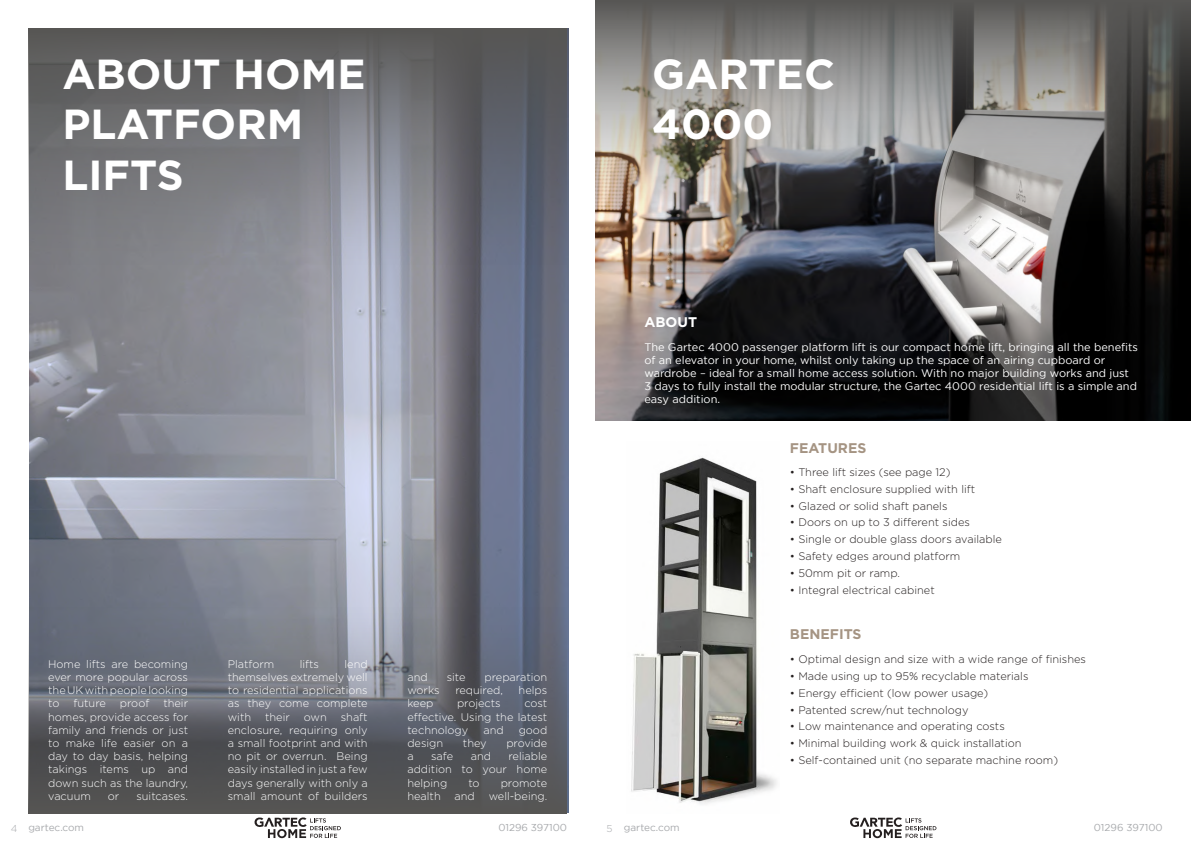
<style>
.page{position:relative;width:1191px;height:842px;background:#fff}
.page>*{position:absolute;margin:0;border:0;box-sizing:border-box;transform-origin:0 0}
.t1{font:700 42px/50.4px "Gotham";color:#fff}
.t2{font:700 14px "Gotham";color:#a59483}
.t3{font:700 14px "Gotham";color:#fff}
.t4{font:300 11px/13.2px "Gotham";color:#fff;text-align:justify}
.t5{font:300 11px "Gotham";color:#241f1f}
.t6{font:11px/13px "Gotham";color:#fff}
.t7{font:10px "Gotham";color:#a7a9ac}
.s1{font-weight:300}
</style>
<div class="page">
<svg style="left:254px;top:817px;width:87px;height:21px"></svg>
<svg style="left:850px;top:817px;width:86px;height:21px"></svg>
<img style="left:595px;top:230px;width:596px;height:191px">
<svg style="left:595px;top:0;width:596px;height:230px;background:#787673"></svg>
<img style="left:30px;top:28px;width:538px;height:785px">
<svg style="left:28px;top:28px;width:539px;height:240px;background:#707277"></svg>
<svg style="left:28px;top:604px;width:539px;height:210px;background:#64676f"></svg>
<img style="left:631px;top:457px;width:146px;height:347px">
<h1 class="t1" style="left:62px;top:49px;width:304px">ABOUT HOME<br>PLATFORM<br>LIFTS</h1>
<h1 class="t1" style="left:652px;top:49px;width:184px">GARTEC<br>4000</h1>
<p class="t3" style="left:644px;top:312px;width:54px">ABOUT</p>
<p class="t6" style="left:644px;top:340px;width:495px">The Gartec 4000 passenger platform lift is our compact home lift, bringing all the benefits of an elevator in your home, whilst only taking up the space of an airing cupboard or wardrobe – ideal for a small home access solution. With no major building works and just 3 days to fully install the modular structure, the Gartec 4000 residential lift is a simple and easy addition.</p>
<p class="t2" style="left:790px;top:438px;width:78px">FEATURES</p>
<p class="t5" style="left:790px;top:465px;width:162px">• Three lift sizes (see page 12)</p>
<p class="t5" style="left:790px;top:482px;width:187px">• Shaft enclosure supplied with lift</p>
<p class="t5" style="left:790px;top:499px;width:159px">• Glazed or solid shaft panels</p>
<p class="t5" style="left:790px;top:515px;width:181px">• Doors on up to 3 different sides</p>
<p class="t5" style="left:790px;top:532px;width:213px">• Single or double glass doors available</p>
<p class="t5" style="left:790px;top:549px;width:172px">• Safety edges around platform</p>
<p class="t5" style="left:790px;top:566px;width:112px">• 50mm pit or ramp.</p>
<p class="t5" style="left:790px;top:583px;width:146px">• Integral electrical cabinet</p>
<p class="t2" style="left:790px;top:624px;width:73px">BENEFITS</p>
<p class="t4" style="left:48px;top:657px;width:141px">Home lifts are becoming ever more popular across the UK with people looking to</p>
<p class="t4" style="left:73px;top:697px;width:34px">future</p>
<p class="t4" style="left:120px;top:697px;width:31px">proof</p>
<p class="t4" style="left:48px;top:697px;width:141px;text-indent:115px">their homes, provide access for family and friends or just to make life easier on a day to day basis, helping takings items up and down such as the laundry, vacuum</p>
<p class="t4" style="left:108px;top:789px;width:13px">or</p>
<p class="t4" style="left:136px;top:789px;width:53px">suitcases.</p>
<p class="t4" style="left:228px;top:657px;width:48px">Platform</p>
<p class="t4" style="left:300px;top:657px;width:21px">lifts</p>
<p class="t4" style="left:228px;top:657px;width:141px;text-indent:117px">lend themselves extremely well to residential applications as they come complete with</p>
<p class="t4" style="left:228px;top:710px;width:141px;text-indent:113px">shaft enclosure, requiring only a small footprint and with no pit or overrun. Being easily installed in just a few days generally with only a small amount of builders</p>
<p class="t4" style="left:265px;top:710px;width:26px">their</p>
<p class="t4" style="left:304px;top:710px;width:24px">own</p>
<p class="t4" style="left:407px;top:670px;width:22px">and</p>
<p class="t4" style="left:447px;top:670px;width:20px">site</p>
<p class="t4" style="left:484px;top:670px;width:64px">preparation</p>
<p class="t4" style="left:407px;top:683px;width:34px">works</p>
<p class="t4" style="left:455px;top:683px;width:49px">required,</p>
<p class="t4" style="left:518px;top:683px;width:30px">helps</p>
<p class="t4" style="left:407px;top:697px;width:27px">keep</p>
<p class="t4" style="left:457px;top:697px;width:45px">projects</p>
<p class="t4" style="left:407px;top:697px;width:141px;text-indent:117px">cost effective. Using the latest technology</p>
<p class="t4" style="left:483px;top:723px;width:22px">and</p>
<p class="t4" style="left:518px;top:723px;width:30px">good</p>
<p class="t4" style="left:407px;top:736px;width:37px">design</p>
<p class="t4" style="left:463px;top:736px;width:25px">they</p>
<p class="t4" style="left:506px;top:736px;width:42px">provide</p>
<p class="t4" style="left:407px;top:749px;width:8px">a</p>
<p class="t4" style="left:431px;top:749px;width:24px">safe</p>
<p class="t4" style="left:471px;top:749px;width:22px">and</p>
<p class="t4" style="left:407px;top:749px;width:141px;text-indent:101px">reliable addition to your home helping</p>
<p class="t4" style="left:468px;top:776px;width:13px">to</p>
<p class="t4" style="left:501px;top:776px;width:48px">promote</p>
<p class="t4" style="left:407px;top:789px;width:35px">health</p>
<p class="t4" style="left:454px;top:789px;width:22px">and</p>
<p class="t4" style="left:489px;top:789px;width:60px">well-being.</p>
<p class="t5" style="left:790px;top:652px;width:297px">• Optimal design and size with a wide range of finishes</p>
<p class="t5" style="left:790px;top:669px;width:240px">• Made using up to 95% recyclable materials</p>
<p class="t5" style="left:790px;top:686px;width:200px">• Energy efficient (low power usage)</p>
<p class="t5" style="left:790px;top:703px;width:180px">• Patented screw/nut technology</p>
<p class="t5" style="left:790px;top:719px;width:216px">• Low maintenance and operating costs</p>
<p class="t5" style="left:790px;top:736px;width:233px">• Minimal building work &amp; quick installation</p>
<p class="t5" style="left:790px;top:753px;width:270px">• Self-contained unit (no separate machine room)</p>
<p class="t7" style="left:11px;top:822px;width:75px"><span class="s1">4</span> gartec.com</p>
<p class="t7" style="left:498px;top:822px;width:70px">01296 397100</p>
<p class="t7" style="left:606px;top:822px;width:74px"><span class="s1">5</span> gartec.com</p>
<p class="t7" style="left:1093px;top:822px;width:70px">01296 397100</p>
</div>
